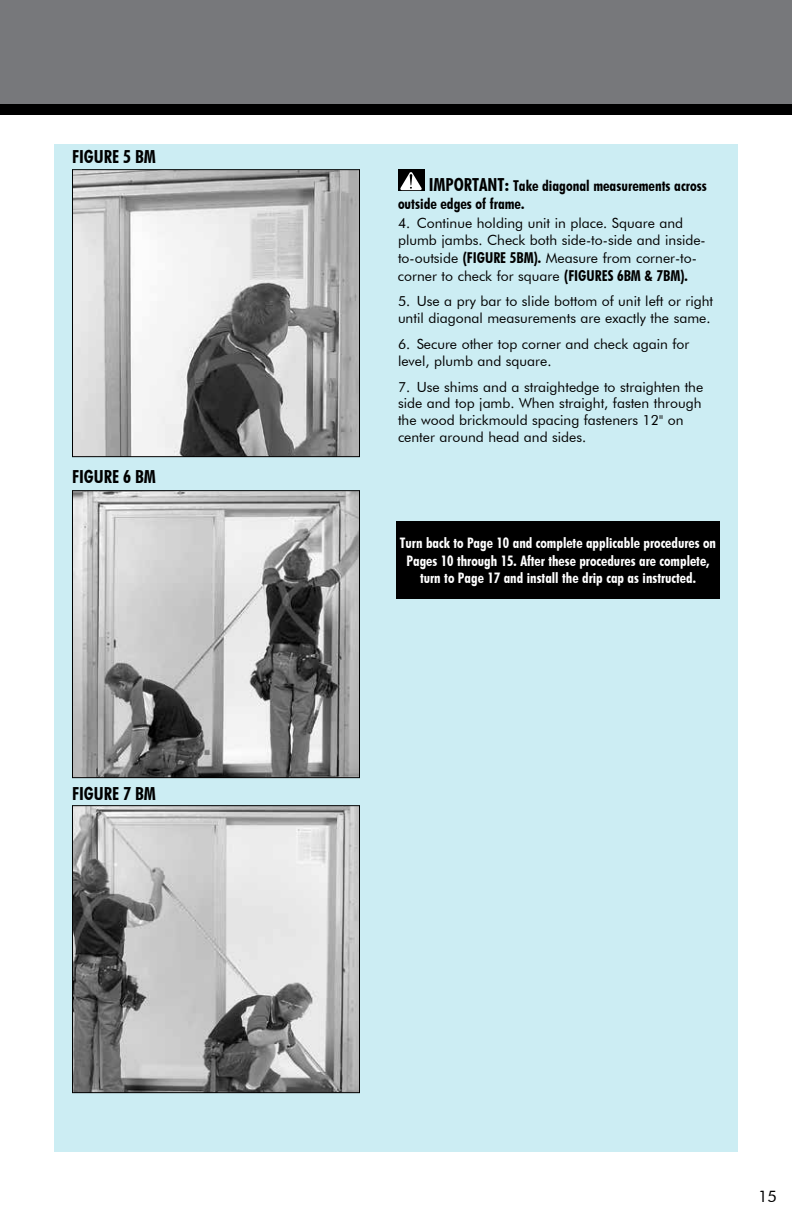
<style>
.page{position:relative;width:792px;height:1224px;background:#fff}
.page>*{position:absolute;margin:0;border:0;box-sizing:border-box;transform-origin:0 0}
.t1{font:700 condensed 18px "Futura BT";color:#000}
.t2{font:16px "Futura BT";color:#000}
.t3{font:700 condensed 15px/18px "Futura BT";color:#000}
.t4{font:700 condensed 14.4px/17.4px "Futura BT";color:#fff;text-align:center}
.t5{font:14px/16.8px "Futura BT";color:#000}
.s1{font-size:18px}
.s2{font-weight:700;font-stretch:condensed;font-size:15px}
</style>
<div class="page">
<div style="left:0;top:0;width:792px;height:108px;background:#77787b"></div>
<div style="left:0;top:104px;width:792px;height:11px;background:#000"></div>
<div style="left:54px;top:144px;width:684px;height:1008px;background:#ccedf3"></div>
<div style="left:398px;top:169px;width:26px;height:22px;background:#000"></div>
<svg style="left:400px;top:172px;width:22px;height:18px"></svg>
<img style="left:74px;top:171px;width:284px;height:284px">
<div style="left:72px;top:169px;width:288px;height:288px;border:1px solid #000"></div>
<img style="left:74px;top:492px;width:284px;height:284px">
<div style="left:72px;top:490px;width:288px;height:288px;border:1px solid #000"></div>
<img style="left:74px;top:807px;width:284px;height:284px">
<div style="left:72px;top:805px;width:288px;height:288px;border:1px solid #000"></div>
<div style="left:396px;top:521px;width:324px;height:78px;background:#000"></div>
<p class="t1" style="left:72px;top:145px;width:85px">FIGURE 5 bM</p>
<p class="t1" style="left:72px;top:465px;width:85px">FIGURE 6 bM</p>
<p class="t1" style="left:72px;top:782px;width:85px">FIGURE 7 bM</p>
<p class="t3" style="left:398px;top:176px;width:310px;text-indent:31px"><span class="s1">IMPORTANT:</span> Take diagonal measurements across outside edges of frame.</p>
<p class="t5" style="left:398px;top:214px;width:309px;line-height:17.6px">4. Continue holding unit in place. Square and plumb jambs. Check both side-to-side and inside&shy;to-outside <span class="s2">(FIGURE 5BM).</span> Measure from corner-to&shy;corner to check for square <span class="s2">(FIGURES 6BM &amp; 7BM).</span></p>
<p class="t5" style="left:398px;top:293px;width:317px">5. Use a pry bar to slide bottom of unit left or right until diagonal measurements are exactly the same.</p>
<p class="t5" style="left:398px;top:335px;width:293px">6. Secure other top corner and check again for level, plumb and square.</p>
<p class="t5" style="left:398px;top:378px;width:307px">7. Use shims and a straightedge to straighten the side and top jamb. When straight, fasten through the wood brickmould spacing fasteners 12" on center around head and sides.</p>
<p class="t4" style="left:400px;top:534px;width:318px">Turn back to Page 10 and complete applicable procedures on<br>Pages 10 through 15. After these procedures are complete, turn to Page 17 and install the drip cap as instructed.</p>
<p class="t2" style="left:758px;top:1187px;width:20px">15</p>
</div>
